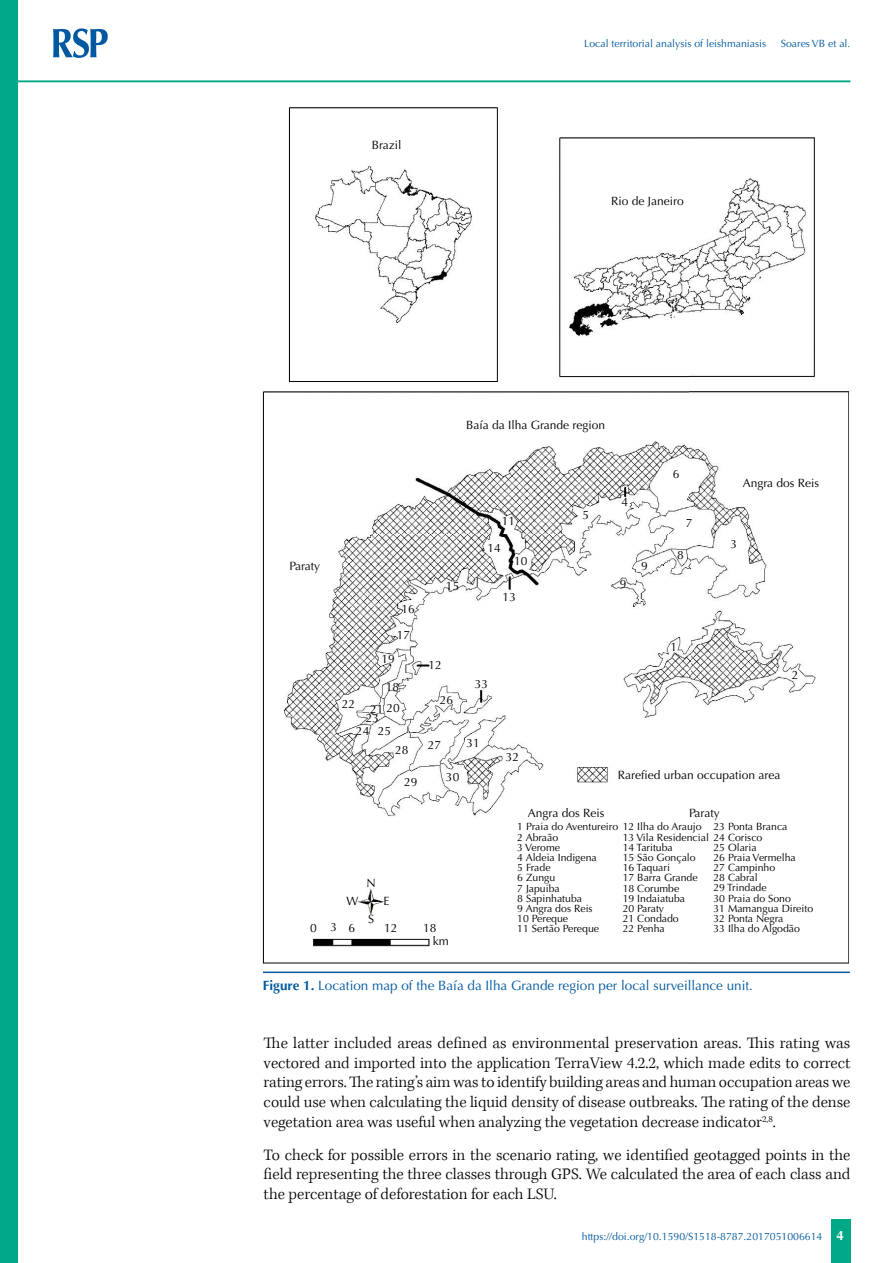
<style>
.page{position:relative;width:893px;height:1263px;background:#fff}
.page>*{position:absolute;margin:0;border:0;box-sizing:border-box;transform-origin:0 0}
.t1{font:300 16.5px/19.8px "Kepler Std";color:#000;text-align:justify}
.t2{font:13.5px "Optima";color:#0059a0}
.t3{font:700 13.5px "Optima";color:#fff}
.t4{font:12px/12.8px "Optima";color:#000}
.t5{font:10.5px/10.2px "Optima";color:#000}
.t6{font:10.5px "Optima";color:#0059a0}
.s1{font-weight:700}
</style>
<div class="page">
<div style="left:831px;top:1220px;width:20px;height:43px;background:#00a887"></div>
<div style="left:0;top:0;width:18px;height:1263px;background:#00a887"></div>
<svg style="left:53px;top:28px;width:55px;height:30px"></svg>
<hr style="left:18px;top:80px;width:832px;height:2px;background:#00a887">
<img style="left:262px;top:106px;width:588px;height:857px">
<hr style="left:263px;top:971px;width:587px;height:2px;background:#0059a0">
<p class="t4" style="left:372px;top:138px;width:31px">Brazil</p>
<p class="t6" style="left:584px;top:37px;width:184px">Local territorial analysis of leishmaniasis</p>
<p class="t6" style="left:781px;top:37px;width:71px">Soares VB et al.</p>
<p class="t4" style="left:611px;top:195px;width:74px">Rio de Janeiro</p>
<p class="t4" style="left:466px;top:419px;width:141px">Baía da Ilha Grande region</p>
<p class="t4" style="left:289px;top:560px;width:32px">Paraty</p>
<p class="t4" style="left:397px;top:597px;width:20px;line-height:25.3px;text-align:center">16<br>17</p>
<p class="t4" style="left:382px;top:653px;width:15px">19</p>
<p class="t4" style="left:386px;top:680px;width:15px">18</p>
<p class="t4" style="left:342px;top:698px;width:15px">22</p>
<p class="t4" style="left:366px;top:704px;width:36px;line-height:9.9px;text-indent:4px">21 20<br>23</p>
<p class="t4" style="left:356px;top:725px;width:37px">24 25</p>
<p class="t4" style="left:395px;top:744px;width:15px">28</p>
<p class="t4" style="left:404px;top:775px;width:15px">29</p>
<p class="t4" style="left:446px;top:580px;width:15px">15</p>
<p class="t4" style="left:502px;top:514px;width:15px">11</p>
<p class="t4" style="left:487px;top:541px;width:15px">14</p>
<p class="t4" style="left:514px;top:555px;width:15px">10</p>
<p class="t4" style="left:503px;top:590px;width:15px">13</p>
<p class="t4" style="left:428px;top:659px;width:15px">12</p>
<p class="t4" style="left:440px;top:693px;width:15px">26</p>
<p class="t4" style="left:475px;top:678px;width:15px">33</p>
<p class="t4" style="left:428px;top:739px;width:15px">27</p>
<p class="t4" style="left:467px;top:737px;width:15px">31</p>
<p class="t4" style="left:446px;top:771px;width:15px">30</p>
<p class="t4" style="left:506px;top:751px;width:15px">32</p>
<p class="t4" style="left:583px;top:509px;width:8px">5</p>
<p class="t4" style="left:622px;top:496px;width:8px">4</p>
<p class="t4" style="left:620px;top:578px;width:8px">9</p>
<p class="t4" style="left:641px;top:560px;width:8px">9</p>
<p class="t4" style="left:673px;top:468px;width:8px">6</p>
<p class="t4" style="left:686px;top:516px;width:8px">7</p>
<p class="t4" style="left:677px;top:549px;width:8px">8</p>
<p class="t4" style="left:670px;top:641px;width:8px">1</p>
<p class="t4" style="left:743px;top:477px;width:78px">Angra dos Reis</p>
<p class="t4" style="left:730px;top:538px;width:8px">3</p>
<p class="t4" style="left:792px;top:668px;width:8px">2</p>
<p class="t4" style="left:618px;top:768px;width:164px">Rarefied urban occupation area</p>
<p class="t4" style="left:366px;top:877px;width:11px">N</p>
<p class="t4" style="left:346px;top:895px;width:13px">W</p>
<p class="t4" style="left:384px;top:895px;width:7px">E</p>
<p class="t4" style="left:368px;top:913px;width:7px">S</p>
<p class="t4" style="left:310px;top:921px;width:46px">036</p>
<p class="t4" style="left:384px;top:921px;width:15px">12</p>
<p class="t4" style="left:433px;top:921px;width:17px;text-indent:-10px">18 km</p>
<p class="t4" style="left:528px;top:807px;width:78px">Angra dos Reis</p>
<p class="t4" style="left:689px;top:807px;width:32px">Paraty</p>
<p class="t5" style="left:517px;top:822px;width:186px">1 Praia do Aventureiro 12 Ilha do Araujo<br>2 Abraão<br>3 Verome<br>4 Aldeia Indigena<br>5 Frade<br>6 Zungu<br>7 Japuiba<br>8 Sapinhatuba<br>9 Angra dos Reis<br>10 Pereque<br>11 Sertão Pereque</p>
<p class="t5" style="left:713px;top:817px;width:76px;line-height:20.4px">23 Ponta Branca<br>25 Olaria</p>
<p class="t5" style="left:713px;top:852px;width:101px">26 Praia Vermelha<br>27 Campinho<br>28 Cabral<br>29 Trindade<br>30 Praia do Sono<br>31 Mamangua Direito<br>32 Ponta Negra<br>33 Ilha do Algodão</p>
<p class="t5" style="left:623px;top:832px;width:141px">13 Vila Residencial 24 Corisco<br>14 Tarituba<br>15 São Gonçalo<br>16 Taquari<br>17 Barra Grande<br>18 Corumbe<br>19 Indaiatuba<br>20 Paraty<br>21 Condado<br>22 Penha</p>
<p class="t2" style="left:263px;top:978px;width:492px"><span class="s1">Figure 1.</span> Location map of the Baía da Ilha Grande region per local surveillance unit.</p>
<p class="t1" style="left:264px;top:1033px;width:588px">The latter included areas defined as environmental preservation areas. This rating was vectored and imported into the application TerraView 4.2.2, which made edits to correct rating errors. The rating’s aim was to identify building areas and human occupation areas we could use when calculating the liquid density of disease outbreaks. The rating of the dense vegetation area was useful when analyzing the vegetation decrease indicator<sup>2,8</sup>.</p>
<p class="t1" style="left:264px;top:1145px;width:588px">To check for possible errors in the scenario rating, we identified geotagged points in the field representing the three classes through GPS. We calculated the area of each class and the percentage of deforestation for each LSU.</p>
<p class="t6" style="left:582px;top:1230px;width:242px">https://doi.org/10.1590/S1518-8787.2017051006614</p>
<p class="t3" style="left:836px;top:1227px;width:9px">4</p>
</div>
